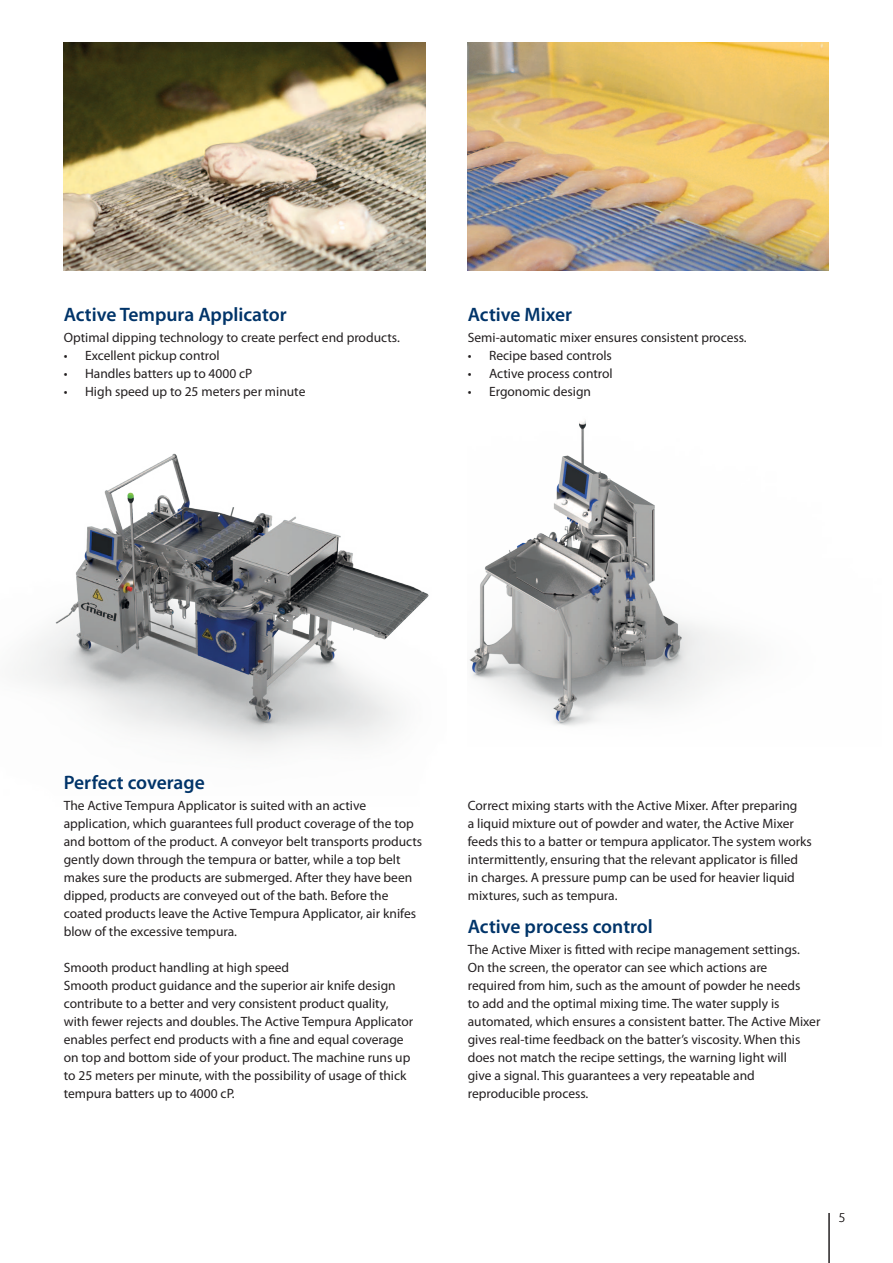
<style>
.page{position:relative;width:893px;height:1263px;background:#fff}
.page>*{position:absolute;margin:0;border:0;box-sizing:border-box;transform-origin:0 0}
.t1{font:600 19.5px "Myriad Pro";color:#013469}
.t2{font:13.5px/18px "Myriad Pro";color:#231f20}
.t3{font:300 13.5px "Myriad Pro";color:#231f20}
</style>
<div class="page">
<hr style="left:829px;top:1213px;width:1px;height:50px;background:#231f20">
<img style="left:21px;top:453px;width:408px;height:298px">
<img style="left:64px;top:42px;width:361px;height:228px">
<img style="left:467px;top:42px;width:362px;height:228px">
<img style="left:469px;top:420px;width:266px;height:306px">
<h1 class="t1" style="left:64px;top:306px;width:224px">Active Tempura Applicator</h1>
<p class="t2" style="left:64px;top:330px;width:337px">Optimal dipping technology to create perfect end products.</p>
<p class="t2" style="left:64px;top:348px;width:158px">• Excellent pickup control</p>
<p class="t2" style="left:64px;top:366px;width:190px">• Handles batters up to 4000 cP</p>
<p class="t2" style="left:64px;top:384px;width:243px">• High speed up to 25 meters per minute</p>
<h1 class="t1" style="left:468px;top:306px;width:106px">Active Mixer</h1>
<p class="t2" style="left:468px;top:330px;width:280px">Semi-automatic mixer ensures consistent process.</p>
<p class="t2" style="left:468px;top:348px;width:146px">• Recipe based controls</p>
<p class="t2" style="left:468px;top:366px;width:147px">• Active process control</p>
<p class="t2" style="left:468px;top:384px;width:125px">• Ergonomic design</p>
<h1 class="t1" style="left:64px;top:774px;width:143px">Perfect coverage</h1>
<p class="t2" style="left:64px;top:798px;width:360px">The Active Tempura Applicator is suited with an active application, which guarantees full product coverage of the top and bottom of the product. A conveyor belt transports products gently down through the tempura or batter, while a top belt makes sure the products are submerged. After they have been dipped, products are conveyed out of the bath. Before the coated products leave the Active Tempura Applicator, air knifes blow of the excessive tempura.</p>
<p class="t2" style="left:64px;top:960px;width:351px">Smooth product handling at high speed<br>Smooth product guidance and the superior air knife design contribute to a better and very consistent product quality, with fewer rejects and doubles. The Active Tempura Applicator enables perfect end products with a ine and equal coverage on top and bottom side of your product. The machine runs up to 25 meters per minute, with the possibility of usage of thick tempura batters up to 4000 cP.</p>
<p class="t2" style="left:468px;top:798px;width:346px">Correct mixing starts with the Active Mixer. After preparing<br>a liquid mixture out of powder and water, the Active Mixer feeds this to a batter or tempura applicator. The system works intermittently, ensuring that the relevant applicator is illed in charges. A pressure pump can be used for heavier liquid mixtures, such as tempura.</p>
<h1 class="t1" style="left:468px;top:918px;width:187px">Active process control</h1>
<p class="t2" style="left:468px;top:942px;width:354px">The Active Mixer is itted with recipe management settings.<br>On the screen, the operator can see which actions are<br>required from him, such as the amount of powder he needs<br>to add and the optimal mixing time. The water supply is automated, which ensures a consistent batter. The Active Mixer gives real-time feedback on the batter’s viscosity. When this does not match the recipe settings, the warning light will<br>give a signal. This guarantees a very repeatable and reproducible process.</p>
<p class="t3" style="left:839px;top:1209px;width:8px">5</p>
</div>
